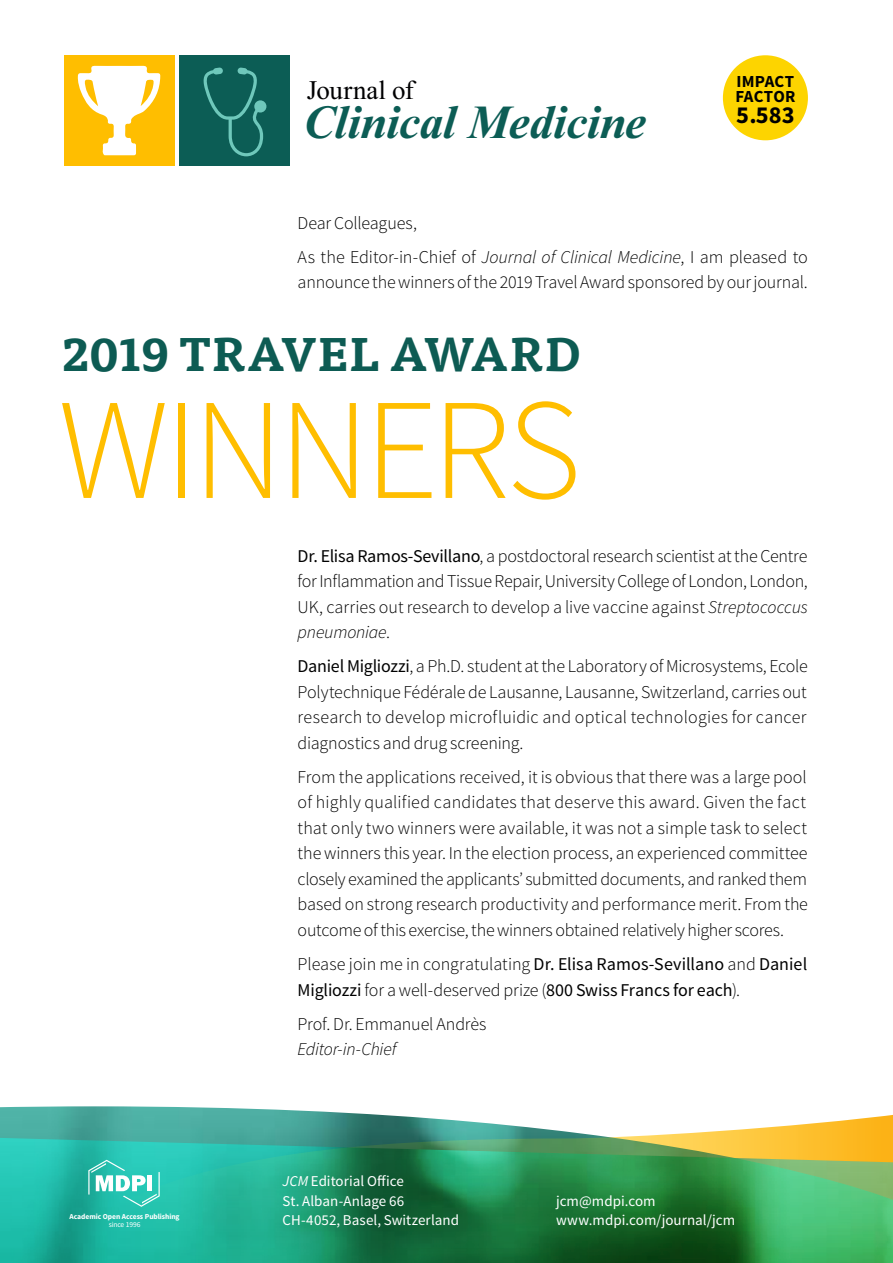
<style>
.page{position:relative;width:893px;height:1263px;background:#fff}
.page>*{position:absolute;margin:0;border:0;box-sizing:border-box;transform-origin:0 0}
.t1{font:300 144px "Source Sans Pro";letter-spacing:-.035em;color:#ffbe00}
.t2{font:italic 700 47.4px "Times New Roman";letter-spacing:-.01em;color:#0c5d55}
.t3{font:700 46.5px "Tisa Pro";letter-spacing:-.01em;color:#0d5b53}
.t4{font:26.85px "Times New Roman";color:#000002}
.t5{font:700 24.45px "Source Sans Pro";color:#000}
.t6{font:300 18px/25.5px "Source Sans Pro";letter-spacing:-.005em;color:#000;text-align:justify}
.t7{font:18px/25.5px "Source Sans Pro";letter-spacing:-.005em;color:#000}
.t8{font:italic 300 18px "Source Sans Pro";letter-spacing:-.015em;color:#000}
.t9{font:700 16.95px/15px "Source Sans Pro";letter-spacing:.005em;color:#000}
.t10{font:15px/19.5px "Source Sans Pro";color:#fff}
.t11{font:700 7.5px "Source Sans Pro";letter-spacing:-.01em;color:#fff}
.t12{font:7.5px "Source Sans Pro";letter-spacing:-.025em;color:#fff}
.s1{font-style:italic}
.s2{font-weight:400}
.s3{font-weight:300}
</style>
<div class="page">
<img style="left:0;top:1106px;width:348px;height:7px">
<svg style="left:0;top:1113px;width:893px;height:150px;background:#42a071"></svg>
<svg style="left:88px;top:1160px;width:72px;height:47px"></svg>
<div style="left:64px;top:55px;width:110px;height:111px;background:#ffbe00"></div>
<svg style="left:78px;top:66px;width:82px;height:89px"></svg>
<div style="left:179px;top:55px;width:111px;height:111px;background:#0c5d55"></div>
<svg style="left:203px;top:67px;width:63px;height:89px"></svg>
<div style="left:723px;top:55px;width:85px;height:85px;background:#fdd400;border-radius:50%"></div>
<h3 class="t4" style="left:307px;top:72px;width:108px">Journal of</h3>
<h2 class="t2" style="left:304px;top:89px;width:344px">Clinical Medicine</h2>
<p class="t9" style="left:735px;top:75px;width:62px">IMPACT<br>FACTOR</p>
<h3 class="t5" style="left:736px;top:99px;width:60px">5.583</h3>
<p class="t6" style="left:298px;top:206px;width:512px;line-height:34px">Dear Colleagues,<br>As the Editor-in-Chief of <span class="s1">Journal of Clinical Medicine</span>, I am pleased to</p>
<p class="t6" style="left:298px;top:270px;width:512px">announce the winners of the 2019 Travel Award sponsored by our journal.</p>
<h3 class="t3" style="left:62px;top:317px;width:520px">2019 TRAVEL AWARD</h3>
<h1 class="t1" style="left:59px;top:363px;width:524px">WINNERS</h1>
<p class="t11" style="left:70px;top:1211px;width:111px">Academic Open Access Publishing</p>
<p class="t12" style="left:109px;top:1220px;width:33px">since 1996</p>
<p class="t6" style="left:298px;top:543px;width:512px"><span class="s2">Dr. Elisa Ramos-Sevillano</span>, a postdoctoral research scientist at the Centre for Inflammation and Tissue Repair, University College of London, London, UK, carries out research to develop a live vaccine against <span class="s1">Streptococcus pneumoniae</span>.</p>
<p class="t6" style="left:298px;top:654px;width:512px"><span class="s2">Daniel Migliozzi</span>, a Ph.D. student at the Laboratory of Microsystems, Ecole Polytechnique Fédérale de Lausanne, Lausanne, Switzerland, carries out research to develop microfluidic and optical technologies for cancer diagnostics and drug screening.</p>
<p class="t6" style="left:298px;top:764px;width:512px">From the applications received, it is obvious that there was a large pool of highly qualified candidates that deserve this award. Given the fact that only two winners were available, it was not a simple task to select the winners this year. In the election process, an experienced committee closely examined the applicants’ submitted documents, and ranked them based on strong research productivity and performance merit. From the outcome of this exercise, the winners obtained relatively higher scores.</p>
<p class="t7" style="left:298px;top:951px;width:511px"><span class="s3">Please join me in congratulating</span> Dr. Elisa Ramos-Sevillano <span class="s3">and</span> Daniel<br>Migliozzi <span class="s3">for a well-deserved prize (</span>800 Swiss Francs for each<span class="s3">).</span></p>
<p class="t6" style="left:298px;top:1011px;width:190px">Prof. Dr. Emmanuel Andrès</p>
<p class="t8" style="left:298px;top:1038px;width:100px">Editor-in-Chief</p>
<p class="t10" style="left:283px;top:1172px;width:178px"><span class="s1">JCM</span> Editorial Office<br>St. Alban-Anlage 66<br>CH-4052, Basel, Switzerland</p>
<p class="t10" style="left:556px;top:1191px;width:181px">jcm@mdpi.com www.mdpi.com/journal/jcm</p>
</div>
